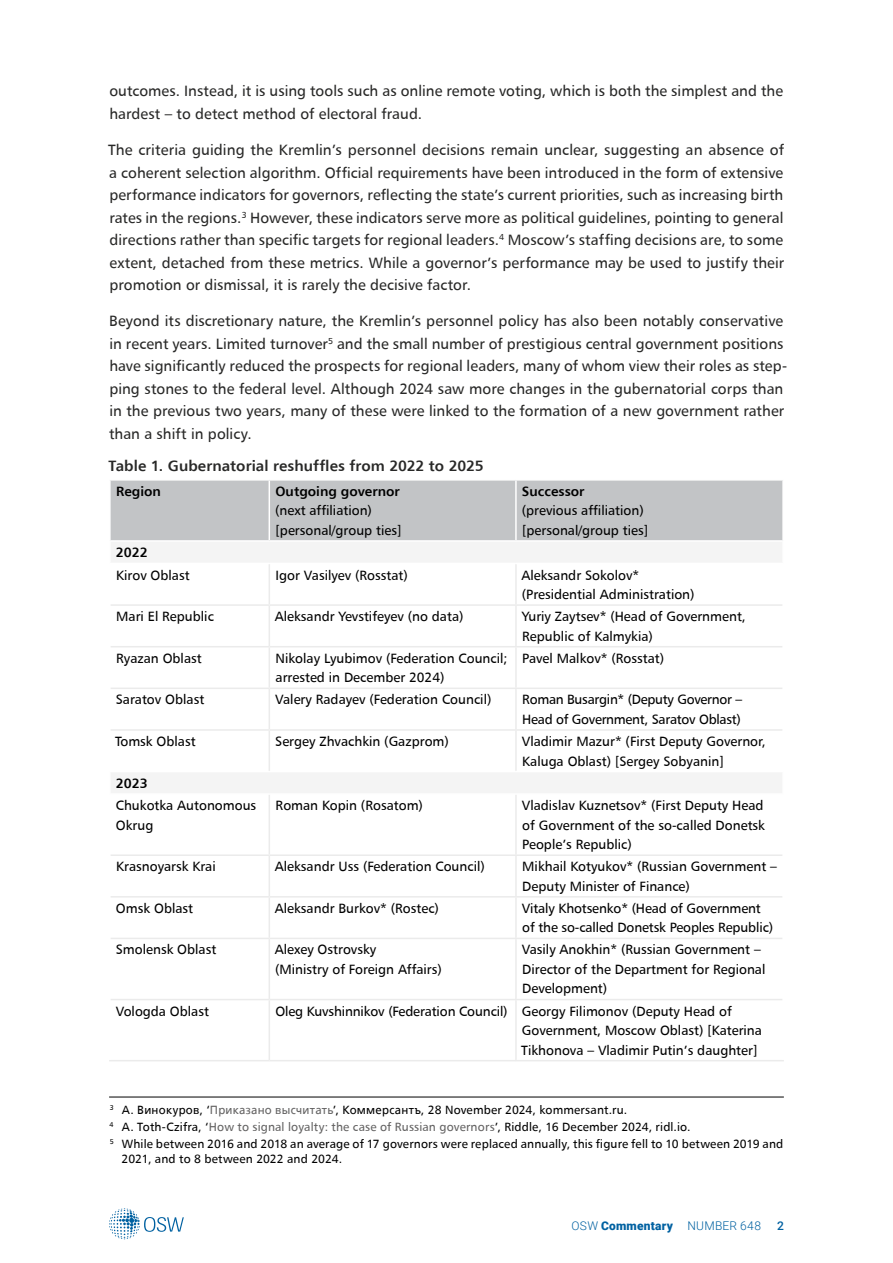
<style>
.page{position:relative;width:893px;height:1263px;background:#fff}
.page>*{position:absolute;margin:0;border:0;box-sizing:border-box;transform-origin:0 0}
.t1{font:15px/22.5px "Humanist 777 TL Roman B";color:#282827}
.t2{font:15px "Humanist 777 TL Bold B";letter-spacing:.005em;color:#282827}
.t3{font:13.5px/19.5px "Humanist 777 TL Roman B";color:#000}
.t4{font:13.5px/19.5px "Humanist 777 TL Roman B";letter-spacing:-.02em;color:#000}
.t5{font:13.5px "Humanist 777 TL Bold B";color:#000}
.t6{font:12px/17px "Humanist 777 TL Roman B";letter-spacing:.01em;color:#000}
.t7{font:300 12px "Roboto";letter-spacing:.02em;color:#0061a1}
.t8{font:500 12px "Roboto";color:#0061a1}
.s1{color:#646363}
.s2{font-weight:900}
</style>
<div class="page">
<svg style="left:109px;top:1208px;width:75px;height:31px"></svg>
<div style="left:111px;top:481px;width:671px;height:59px;background:#c2c4c6"></div>
<div style="left:111px;top:542px;width:671px;height:20px;background:#f4f4f4"></div>
<svg style="left:111px;top:647px;width:671px;height:354px"></svg>
<hr style="left:269px;top:481px;width:1px;height:59px;background:#fff">
<hr style="left:515px;top:481px;width:2px;height:59px;background:#fff">
<hr style="left:109px;top:771px;width:160px;height:1px;background:#fff">
<hr style="left:269px;top:771px;width:247px;height:1px;background:#fff">
<hr style="left:516px;top:771px;width:268px;height:1px;background:#fff">
<hr style="left:109px;top:793px;width:160px;height:2px;background:#fff">
<hr style="left:269px;top:793px;width:247px;height:2px;background:#fff">
<hr style="left:516px;top:793px;width:268px;height:2px;background:#fff">
<hr style="left:109px;top:1060px;width:160px;height:1px;background:#ebebeb">
<hr style="left:269px;top:1060px;width:247px;height:1px;background:#ebebeb">
<hr style="left:516px;top:1060px;width:268px;height:1px;background:#ebebeb">
<hr style="left:269px;top:564px;width:1px;height:40px;background:#ebebeb">
<hr style="left:515px;top:564px;width:2px;height:40px;background:#ebebeb">
<hr style="left:111px;top:604px;width:158px;height:2px;background:#ebebeb">
<hr style="left:269px;top:604px;width:247px;height:2px;background:#ebebeb">
<hr style="left:269px;top:606px;width:1px;height:40px;background:#ebebeb">
<hr style="left:516px;top:604px;width:266px;height:2px;background:#ebebeb">
<hr style="left:515px;top:606px;width:2px;height:40px;background:#ebebeb">
<hr style="left:111px;top:646px;width:158px;height:1px;background:#ebebeb">
<hr style="left:269px;top:646px;width:247px;height:1px;background:#ebebeb">
<hr style="left:269px;top:647px;width:1px;height:40px;background:#ebebeb">
<hr style="left:516px;top:646px;width:266px;height:1px;background:#ebebeb">
<hr style="left:515px;top:647px;width:2px;height:40px;background:#ebebeb">
<hr style="left:111px;top:687px;width:158px;height:2px;background:#ebebeb">
<hr style="left:269px;top:687px;width:247px;height:2px;background:#ebebeb">
<hr style="left:269px;top:689px;width:1px;height:40px;background:#ebebeb">
<hr style="left:516px;top:687px;width:266px;height:2px;background:#ebebeb">
<hr style="left:515px;top:689px;width:2px;height:40px;background:#ebebeb">
<hr style="left:111px;top:729px;width:158px;height:2px;background:#ebebeb">
<hr style="left:269px;top:729px;width:247px;height:2px;background:#ebebeb">
<hr style="left:269px;top:731px;width:1px;height:40px;background:#ebebeb">
<hr style="left:516px;top:729px;width:266px;height:2px;background:#ebebeb">
<hr style="left:515px;top:731px;width:2px;height:40px;background:#ebebeb">
<hr style="left:269px;top:795px;width:1px;height:59px;background:#ebebeb">
<hr style="left:515px;top:795px;width:2px;height:59px;background:#ebebeb">
<hr style="left:111px;top:854px;width:158px;height:2px;background:#ebebeb">
<hr style="left:269px;top:854px;width:247px;height:2px;background:#ebebeb">
<hr style="left:269px;top:856px;width:1px;height:40px;background:#ebebeb">
<hr style="left:516px;top:854px;width:266px;height:2px;background:#ebebeb">
<hr style="left:515px;top:856px;width:2px;height:40px;background:#ebebeb">
<hr style="left:111px;top:896px;width:158px;height:1px;background:#ebebeb">
<hr style="left:269px;top:896px;width:247px;height:1px;background:#ebebeb">
<hr style="left:269px;top:897px;width:1px;height:41px;background:#ebebeb">
<hr style="left:516px;top:896px;width:266px;height:1px;background:#ebebeb">
<hr style="left:515px;top:897px;width:2px;height:41px;background:#ebebeb">
<hr style="left:111px;top:938px;width:158px;height:1px;background:#ebebeb">
<hr style="left:269px;top:938px;width:247px;height:1px;background:#ebebeb">
<hr style="left:269px;top:939px;width:1px;height:60px;background:#ebebeb">
<hr style="left:516px;top:938px;width:266px;height:1px;background:#ebebeb">
<hr style="left:515px;top:939px;width:2px;height:60px;background:#ebebeb">
<hr style="left:111px;top:999px;width:158px;height:1px;background:#ebebeb">
<hr style="left:269px;top:999px;width:247px;height:1px;background:#ebebeb">
<hr style="left:269px;top:1000px;width:1px;height:60px;background:#ebebeb">
<hr style="left:516px;top:999px;width:266px;height:1px;background:#ebebeb">
<hr style="left:515px;top:1000px;width:2px;height:60px;background:#ebebeb">
<hr style="left:109px;top:1097px;width:675px;height:1px;background:#000">
<p class="t1" style="left:109px;top:79px;width:675px">outcomes. Instead, it is using tools such as online remote voting, which is both the simplest and the hardest – to detect method of electoral fraud.</p>
<p class="t1" style="left:108px;top:138px;width:678px;text-align:justify">The criteria guiding the Kremlin’s personnel decisions remain unclear, suggesting an absence of a coherent selection algorithm. Official requirements have been introduced in the form of extensive performance indicators for governors, reflecting the state’s current priorities, such as increasing birth rates in the regions.<sup>3</sup> However, these indicators serve more as political guidelines, pointing to general directions rather than specific targets for regional leaders.<sup>4</sup> Moscow’s staffing decisions are, to some extent, detached from these metrics. While a governor’s performance may be used to justify their promotion or dismissal, it is rarely the decisive factor.</p>
<p class="t1" style="left:109px;top:309px;width:680px">Beyond its discretionary nature, the Kremlin’s personnel policy has also been notably conservative in recent years. Limited turnover<sup>5</sup> and the small number of prestigious central government positions have significantly reduced the prospects for regional leaders, many of whom view their roles as step&shy;ping stones to the federal level. Although 2024 saw more changes in the gubernatorial corps than in the previous two years, many of these were linked to the formation of a new government rather than a shift in policy.</p>
<p class="t2" style="left:109px;top:456px;width:377px">Table 1. Gubernatorial reshuffles from 2022 to 2025</p>
<p class="t5" style="left:116px;top:482px;width:46px">Region</p>
<p class="t5" style="left:275px;top:482px;width:126px">Outgoing governor</p>
<p class="t3" style="left:275px;top:501px;width:128px">(next affiliation) [personal/group ties]</p>
<p class="t5" style="left:522px;top:482px;width:64px">Successor</p>
<p class="t3" style="left:522px;top:501px;width:128px">(previous affiliation) [personal/group ties]</p>
<p class="t5" style="left:116px;top:544px;width:34px">2022</p>
<p class="t3" style="left:116px;top:565px;width:75px">Kirov Oblast</p>
<p class="t3" style="left:276px;top:565px;width:134px">Igor Vasilyev (Rosstat)</p>
<p class="t3" style="left:522px;top:565px;width:175px">Aleksandr Sokolov* (Presidential Administration)</p>
<p class="t3" style="left:116px;top:606px;width:99px">Mari El Republic</p>
<p class="t3" style="left:275px;top:606px;width:190px">Aleksandr Yevstifeyev (no data)</p>
<p class="t3" style="left:522px;top:606px;width:226px">Yuriy Zaytsev* (Head of Government,<br>Republic of Kalmykia)</p>
<p class="t3" style="left:116px;top:648px;width:87px">Ryazan Oblast</p>
<p class="t3" style="left:276px;top:648px;width:233px">Nikolay Lyubimov (Federation Council; arrested in December 2024)</p>
<p class="t3" style="left:522px;top:648px;width:143px">Pavel Malkov* (Rosstat)</p>
<p class="t3" style="left:116px;top:689px;width:90px">Saratov Oblast</p>
<p class="t3" style="left:275px;top:689px;width:218px">Valery Radayev (Federation Council)</p>
<p class="t4" style="left:522px;top:689px;width:221px">Roman Busargin* (Deputy Governor –<br>Head of Government, Saratov Oblast)</p>
<p class="t3" style="left:115px;top:731px;width:82px">Tomsk Oblast</p>
<p class="t3" style="left:275px;top:731px;width:175px">Sergey Zhvachkin (Gazprom)</p>
<p class="t3" style="left:522px;top:731px;width:245px">Vladimir Mazur* (First Deputy Governor,<br>Kaluga Oblast) [Sergey Sobyanin]</p>
<p class="t5" style="left:116px;top:774px;width:34px">2023</p>
<p class="t3" style="left:116px;top:795px;width:142px">Chukotka Autonomous<br>Okrug</p>
<p class="t3" style="left:276px;top:795px;width:149px">Roman Kopin (Rosatom)</p>
<p class="t3" style="left:522px;top:795px;width:245px;text-align:justify">Vladislav Kuznetsov* (First Deputy Head of Government of the so-called Donetsk People’s Republic)</p>
<p class="t3" style="left:116px;top:856px;width:101px">Krasnoyarsk Krai</p>
<p class="t3" style="left:275px;top:856px;width:211px">Aleksandr Uss (Federation Council)</p>
<p class="t3" style="left:522px;top:856px;width:256px">Mikhail Kotyukov* (Russian Government –<br>Deputy Minister of Finance)</p>
<p class="t3" style="left:116px;top:898px;width:79px">Omsk Oblast</p>
<p class="t3" style="left:275px;top:898px;width:166px">Aleksandr Burkov* (Rostec)</p>
<p class="t3" style="left:522px;top:898px;width:253px">Vitaly Khotsenko* (Head of Government of the so-called Donetsk Peoples Republic)</p>
<p class="t3" style="left:116px;top:940px;width:102px">Smolensk Oblast</p>
<p class="t3" style="left:275px;top:940px;width:168px">Alexey Ostrovsky<br>(Ministry of Foreign Affairs)</p>
<p class="t3" style="left:522px;top:940px;width:245px">Vasily Anokhin* (Russian Government –<br>Director of the Department for Regional<br>Development)</p>
<p class="t3" style="left:116px;top:1001px;width:95px">Vologda Oblast</p>
<p class="t3" style="left:521px;top:1001px;width:242px;text-indent:-246px">Oleg Kuvshinnikov (Federation Council) Georgy Filimonov (Deputy Head of<br>Government, Moscow Oblast) [Katerina<br>Tikhonova – Vladimir Putin’s daughter]</p>
<p class="t6" style="left:110px;top:1101px;width:675px"><sup>3</sup> А. Винокуров, ‘<span class="s1">Приказано высчитать</span>’, Коммерсантъ, 28 November 2024, kommersant.ru.<br><sup>4</sup> A. Toth-Czifra, ‘<span class="s1">How to signal loyalty: the case of Russian governors</span>’, Riddle, 16 December 2024, ridl.io.<br><sup>5</sup> While between 2016 and 2018 an average of 17 governors were replaced annually, this figure fell to 10 between 2019 and</p>
<p class="t6" style="left:122px;top:1150px;width:222px">2021, and to 8 between 2022 and 2024.</p>
<p class="t7" style="left:571px;top:1217px;width:191px">OSW <span class="s2">Commentary</span> NUMBER 648</p>
<p class="t8" style="left:777px;top:1217px;width:8px">2</p>
</div>
